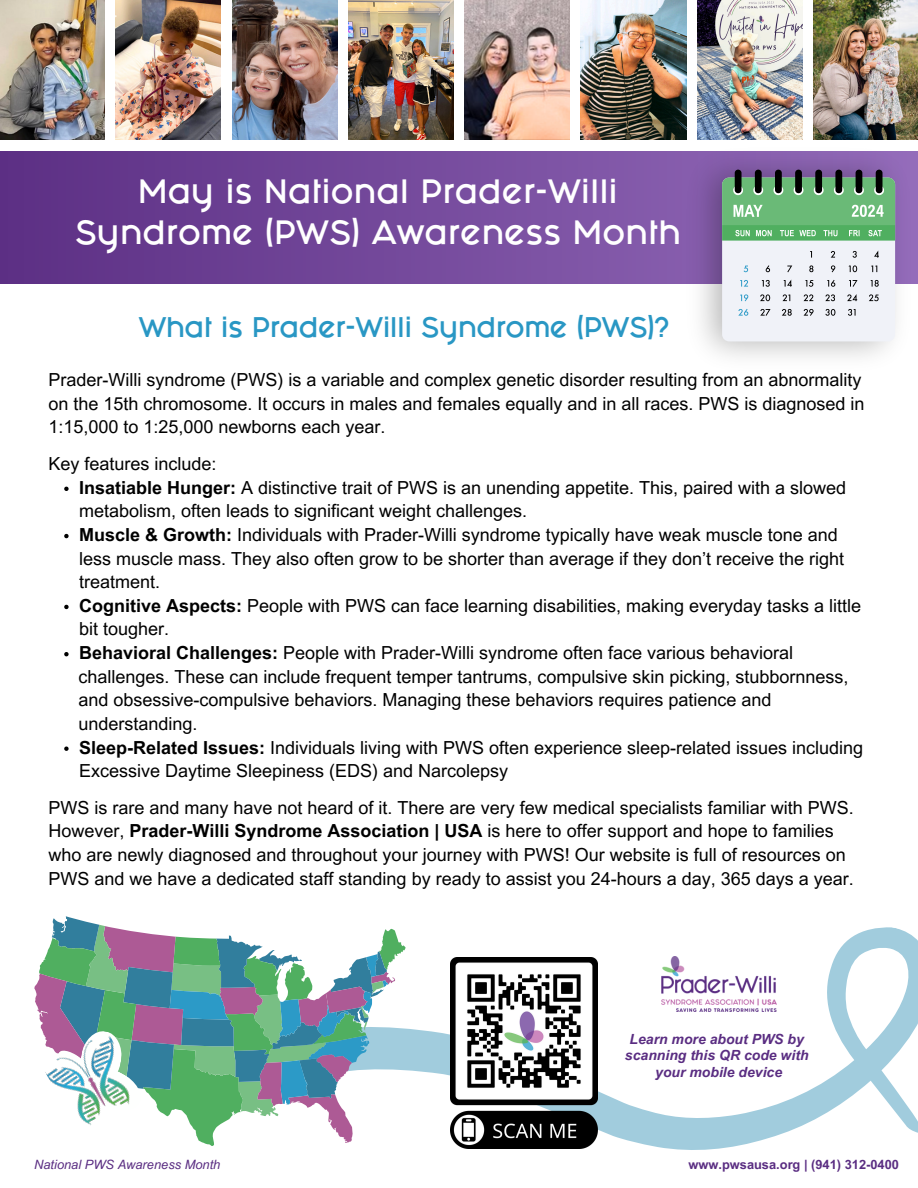
<style>
.page{position:relative;width:918px;height:1188px;background:#fff}
.page>*{position:absolute;margin:0;border:0;box-sizing:border-box;transform-origin:0 0}
.t1{font:28.5px/41.4px "Fashion Fetish Bold";color:#fff;text-align:center}
.t2{font:24px "Fashion Fetish Bold";letter-spacing:-.02em;color:#2997c4}
.t3{font:18px/23.7px "Arial MT Pro";color:#000}
.t4{font:italic 700 13.95px/16.4px "Arial MT Pro";color:#5a2d82;text-align:center}
.t5{font:700 12.9px "Arial MT Pro";color:#5a2d82}
.t6{font:italic 12.9px "Arial MT Pro";color:#5a2d82}
.s1{font-weight:700}
</style>
<div class="page">
<svg style="left:405px;top:927px;width:513px;height:223px"></svg>
<svg style="left:34px;top:916px;width:371px;height:230px"></svg>
<img style="left:42px;top:1031px;width:101px;height:101px">
<img style="left:0;top:0;width:105px;height:140px">
<img style="left:116px;top:0;width:105px;height:140px">
<img style="left:233px;top:0;width:105px;height:140px">
<img style="left:349px;top:0;width:104px;height:140px">
<img style="left:465px;top:0;width:104px;height:140px">
<img style="left:580px;top:0;width:106px;height:140px">
<img style="left:698px;top:0;width:104px;height:140px">
<img style="left:813px;top:0;width:105px;height:140px">
<svg style="left:0;top:151px;width:678px;height:132px;background:#704598"></svg>
<img style="left:450px;top:957px;width:148px;height:191px">
<img style="left:662px;top:956px;width:114px;height:55px">
<svg style="left:64px;top:487px;width:5px;height:4px"></svg>
<svg style="left:64px;top:534px;width:5px;height:4px"></svg>
<svg style="left:64px;top:605px;width:5px;height:4px"></svg>
<svg style="left:64px;top:652px;width:5px;height:4px"></svg>
<svg style="left:64px;top:747px;width:5px;height:4px"></svg>
<img style="left:678px;top:151px;width:240px;height:207px">
<div style="left:722px;top:178px;width:173px;height:163px;background:#f0f2f8;border-radius:7px"></div>
<div style="left:735px;top:170px;width:7px;height:23px;background:#000;border-radius:3px"></div>
<div style="left:755px;top:170px;width:7px;height:23px;background:#000;border-radius:3px"></div>
<div style="left:775px;top:170px;width:7px;height:23px;background:#000;border-radius:3px"></div>
<div style="left:795px;top:170px;width:7px;height:23px;background:#000;border-radius:3px"></div>
<div style="left:815px;top:170px;width:7px;height:23px;background:#000;border-radius:3px"></div>
<div style="left:835px;top:170px;width:7px;height:23px;background:#000;border-radius:3px"></div>
<div style="left:856px;top:170px;width:6px;height:23px;background:#000;border-radius:3px"></div>
<div style="left:876px;top:170px;width:6px;height:23px;background:#000;border-radius:3px"></div>
<svg style="left:722px;top:178px;width:173px;height:63px;background:#6ab075"></svg>
<svg style="left:831px;top:251px;width:4px;height:7px"></svg>
<svg style="left:853px;top:251px;width:4px;height:7px"></svg>
<svg style="left:874px;top:251px;width:5px;height:7px"></svg>
<svg style="left:744px;top:266px;width:4px;height:6px"></svg>
<svg style="left:766px;top:265px;width:4px;height:7px"></svg>
<svg style="left:787px;top:266px;width:5px;height:6px"></svg>
<svg style="left:809px;top:265px;width:4px;height:7px"></svg>
<svg style="left:831px;top:265px;width:4px;height:7px"></svg>
<svg style="left:849px;top:265px;width:8px;height:7px"></svg>
<svg style="left:871px;top:266px;width:6px;height:6px"></svg>
<svg style="left:740px;top:280px;width:8px;height:7px"></svg>
<svg style="left:762px;top:280px;width:8px;height:7px"></svg>
<svg style="left:783px;top:280px;width:9px;height:7px"></svg>
<svg style="left:805px;top:280px;width:8px;height:7px"></svg>
<svg style="left:827px;top:280px;width:8px;height:7px"></svg>
<svg style="left:849px;top:280px;width:9px;height:7px"></svg>
<svg style="left:870px;top:280px;width:9px;height:7px"></svg>
<svg style="left:740px;top:294px;width:8px;height:7px"></svg>
<svg style="left:760px;top:294px;width:10px;height:7px"></svg>
<svg style="left:783px;top:294px;width:7px;height:7px"></svg>
<svg style="left:804px;top:294px;width:9px;height:7px"></svg>
<svg style="left:825px;top:294px;width:10px;height:7px"></svg>
<svg style="left:847px;top:294px;width:10px;height:7px"></svg>
<svg style="left:869px;top:294px;width:10px;height:7px"></svg>
<svg style="left:738px;top:309px;width:10px;height:7px"></svg>
<svg style="left:760px;top:309px;width:11px;height:7px"></svg>
<svg style="left:782px;top:309px;width:10px;height:7px"></svg>
<svg style="left:804px;top:309px;width:10px;height:7px"></svg>
<svg style="left:825px;top:309px;width:10px;height:7px"></svg>
<svg style="left:848px;top:309px;width:8px;height:7px"></svg>
<p class="t1" style="left:75px;top:175px;width:608px">May is National Prader-Willi<br>Syndrome (PWS) Awareness Month</p>
<p class="t2" style="left:139px;top:323px;width:532px">What is Prader-Willi Syndrome (PWS)?</p>
<h3 class="t3" style="left:48px;top:370px;width:818px">Prader-Willi syndrome (PWS) is a variable and complex genetic disorder resulting from an abnormality on the 15th chromosome. It occurs in males and females equally and in all races. PWS is diagnosed in<br>1:15,000 to 1:25,000 newborns each year.</h3>
<p class="t3" style="left:48px;top:454px;width:170px">Key features include:</p>
<p class="t3" style="left:79px;top:478px;width:769px"><span class="s1">Insatiable Hunger:</span> A distinctive trait of PWS is an unending appetite. This, paired with a slowed metabolism, often leads to significant weight challenges.</p>
<p class="t3" style="left:79px;top:525px;width:767px"><span class="s1">Muscle &amp; Growth:</span> Individuals with Prader-Willi syndrome typically have weak muscle tone and less muscle mass. They also often grow to be shorter than average if they don’t receive the right treatment.</p>
<p class="t3" style="left:79px;top:596px;width:783px"><span class="s1">Cognitive Aspects:</span> People with PWS can face learning disabilities, making everyday tasks a little bit tougher.</p>
<p class="t3" style="left:79px;top:643px;width:715px"><span class="s1">Behavioral Challenges:</span> People with Prader-Willi syndrome often face various behavioral</p>
<h4 class="t3" style="left:78px;top:667px;width:772px">challenges. These can include frequent temper tantrums, compulsive skin picking, stubbornness, and obsessive-compulsive behaviors. Managing these behaviors requires patience and understanding.</h4>
<h4 class="t3" style="left:79px;top:738px;width:785px"><span class="s1">Sleep-Related Issues:</span> Individuals living with PWS often experience sleep-related issues including<br>Excessive Daytime Sleepiness (EDS) and Narcolepsy</h4>
<h3 class="t3" style="left:48px;top:798px;width:807px">PWS is rare and many have not heard of it. There are very few medical specialists familiar with PWS.<br>However, <span class="s1">Prader-Willi Syndrome Association | USA</span> is here to offer support and hope to families who are newly diagnosed and throughout your journey with PWS! Our website is full of resources on PWS and we have a dedicated staff standing by ready to assist you 24-hours a day, 365 days a year.</h3>
<h2 class="t4" style="left:625px;top:1033px;width:185px">Learn more about PWS by scanning this QR code with</h2>
<h3 class="t4" style="left:655px;top:1065px;width:128px">your mobile device</h3>
<p class="t6" style="left:34px;top:1159px;width:188px">National PWS Awareness Month</p>
<p class="t5" style="left:689px;top:1159px;width:212px">www.pwsausa.org | (941) 312-0400</p>
</div>
